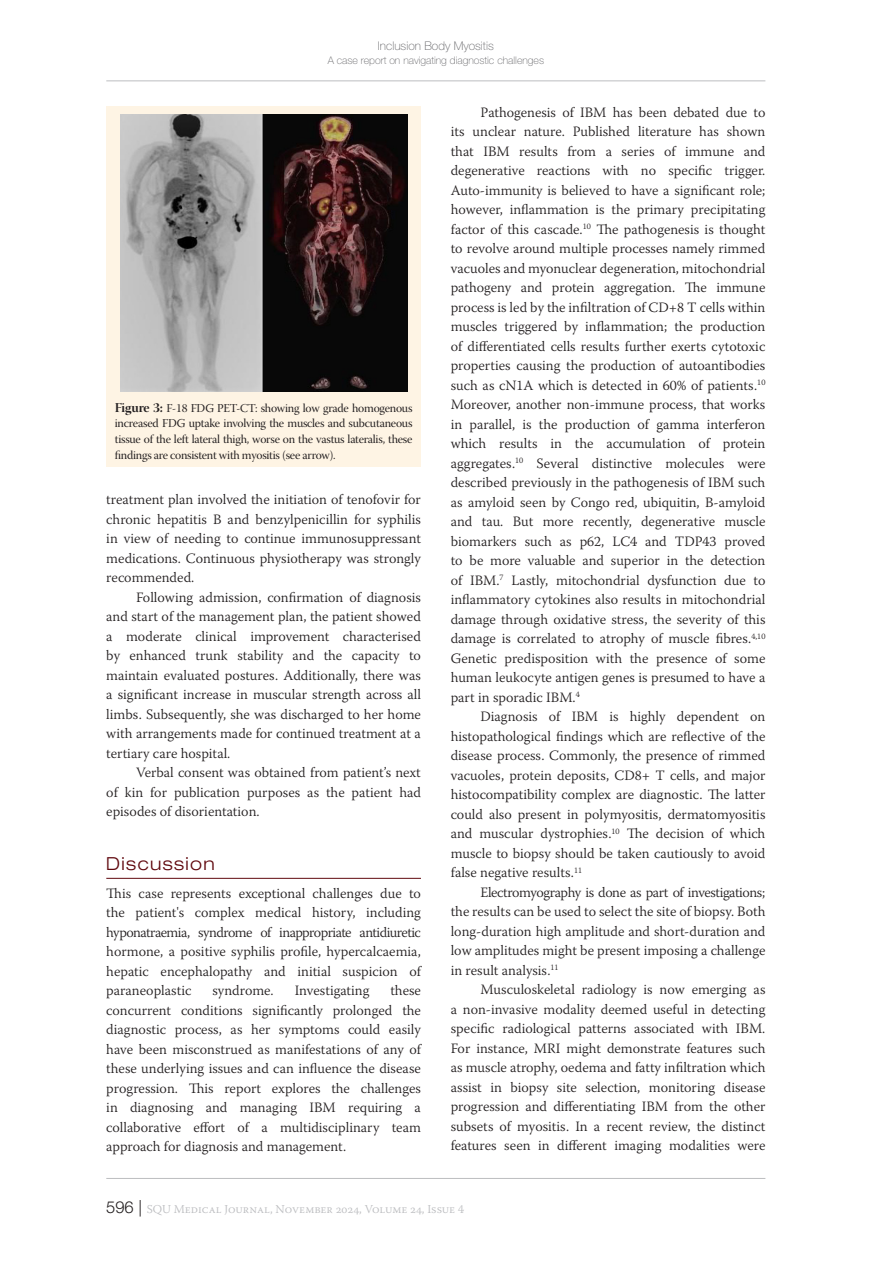
<style>
.page{position:relative;width:893px;height:1263px;background:#fff}
.page>*{position:absolute;margin:0;border:0;box-sizing:border-box;transform-origin:0 0}
.Heading1{font:300 expanded 18px "Helvetica Neue LT Pro";letter-spacing:.075em;color:#60080e}
.Text_Para_2{font:300 14.25px/19.5px "Warnock Pro";color:#231f20;text-align:justify}
.Text_Para_1{font:300 14.25px/19.5px "Warnock Pro";color:#231f20;text-align:justify}
.Figures{font:12px/15.8px "Warnock Pro Subh";letter-spacing:-.02em;color:#231f20;text-align:justify}
.t1{font:300 12px "Warnock Pro";color:#bcbdc0}
.t2{font:100 12px "Helvetica Neue LT Pro";color:#636366}
.t3{font:100 10.5px "Helvetica Neue LT Pro";color:#636366}
.s1{font-family:"Warnock Pro Bold Disp";font-size:13.5px}
.s2{font-family:"Helvetica Neue LT Pro";font-size:16.5px;color:#231f20}
</style>
<div class="page">
<hr style="left:106px;top:81px;width:659px;height:1px;background:#bcbdc0">
<hr style="left:106px;top:1178px;width:659px;height:1px;background:#bcbdc0">
<hr style="left:106px;top:878px;width:315px;height:1px;background:#60080e">
<div style="left:106px;top:106px;width:315px;height:361px;background:#fef4e4"></div>
<img style="left:121px;top:115px;width:287px;height:277px">
<p class="t2" style="left:378px;top:39px;width:118px">Inclusion Body Myositis</p>
<p class="t3" style="left:328px;top:54px;width:218px">A case report on navigating diagnostic challenges</p>
<p class="Figures" style="left:115px;top:401px;width:299px"><span class="s1">Figure 3:</span> F-18 FDG PET-CT: showing low grade homogenous increased FDG uptake involving the muscles and subcutaneous tissue of the left lateral thigh, worse on the vastus lateralis, these findings are consistent with myositis (see arrow).</p>
<p class="Text_Para_2" style="left:106px;top:489px;width:316px">treatment plan involved the initiation of tenofovir for chronic hepatitis B and benzylpenicillin for syphilis in view of needing to continue immunosuppressant medications. Continuous physiotherapy was strongly recommended.</p>
<p class="Text_Para_2" style="left:106px;top:587px;width:316px;text-indent:30px">Following admission, confirmation of diagnosis and start of the management plan, the patient showed a moderate clinical improvement characterised by enhanced trunk stability and the capacity to maintain evaluated postures. Additionally, there was a significant increase in muscular strength across all limbs. Subsequently, she was discharged to her home with arrangements made for continued treatment at a tertiary care hospital.</p>
<p class="Text_Para_2" style="left:106px;top:762px;width:316px;text-indent:30px">Verbal consent was obtained from patient’s next of kin for publication purposes as the patient had episodes of disorientation.</p>
<p class="Heading1" style="left:106px;top:852px;width:110px">Discussion</p>
<p class="Text_Para_1" style="left:106px;top:883px;width:316px">This case represents exceptional challenges due to the patient's complex medical history, including hyponatraemia, syndrome of inappropriate antidiuretic hormone, a positive syphilis profile, hypercalcaemia, hepatic encephalopathy and initial suspicion of paraneoplastic</p>
<p class="Text_Para_1" style="left:106px;top:980px;width:316px;text-indent:284px">these concurrent conditions significantly prolonged the diagnostic process, as her symptoms could easily have been misconstrued as manifestations of any of these underlying issues and can influence the disease progression. This report explores the challenges in diagnosing and managing IBM requiring a collaborative effort of a multidisciplinary team approach for diagnosis and management.</p>
<p class="Text_Para_1" style="left:212px;top:980px;width:63px">syndrome.</p>
<p class="Text_Para_1" style="left:295px;top:980px;width:76px">Investigating</p>
<p class="Text_Para_2" style="left:451px;top:102px;width:316px;text-indent:30px">Pathogenesis of IBM has been debated due to its unclear nature. Published literature has shown that IBM results from a series of immune and degenerative reactions with no specific trigger.<br>Auto-immunity is believed to have a significant role; however, inflammation is the primary precipitating factor of this cascade.<sup>10</sup> The pathogenesis is thought to revolve around multiple processes namely rimmed vacuoles and myonuclear degeneration, mitochondrial pathogeny and protein aggregation. The immune process is led by the infiltration of CD+8 T cells within muscles triggered by inflammation; the production of differentiated cells results further exerts cytotoxic properties causing the production of autoantibodies such as cN1A which is detected in 60% of patients.<sup>10<br></sup>Moreover, another non-immune process, that works in parallel, is the production of gamma interferon which results in the accumulation of protein aggregates.<sup>10</sup> Several distinctive molecules were described previously in the pathogenesis of IBM such as amyloid seen by Congo red, ubiquitin, B-amyloid and tau. But more recently, degenerative muscle biomarkers such as p62, LC4 and TDP43 proved to be more valuable and superior in the detection of IBM.<sup>7</sup> Lastly, mitochondrial dysfunction due to inflammatory cytokines also results in mitochondrial damage through oxidative stress, the severity of this damage is correlated to atrophy of muscle fibres.<sup>4,10<br></sup>Genetic predisposition with the presence of some human leukocyte antigen genes is presumed to have a part in sporadic IBM.<sup>4</sup></p>
<p class="Text_Para_2" style="left:451px;top:707px;width:316px;text-indent:30px">Diagnosis of IBM is highly dependent on histopathological findings which are reflective of the disease process. Commonly, the presence of rimmed vacuoles, protein deposits, CD8+ T cells, and major histocompatibility complex are diagnostic. The latter could also present in polymyositis, dermatomyositis and muscular dystrophies.<sup>10</sup> The decision of which muscle to biopsy should be taken cautiously to avoid false negative results.<sup>11</sup></p>
<p class="Text_Para_2" style="left:451px;top:882px;width:316px;text-indent:30px">Electromyography is done as part of investigations; the results can be used to select the site of biopsy. Both long-duration high amplitude and short-duration and low amplitudes might be present imposing a challenge in result analysis.<sup>11</sup></p>
<p class="Text_Para_2" style="left:451px;top:980px;width:316px;text-indent:30px">Musculoskeletal radiology is now emerging as a non-invasive modality deemed useful in detecting specific radiological patterns associated with IBM.<br>For instance, MRI might demonstrate features such as muscle atrophy, oedema and fatty infiltration which assist in biopsy site selection, monitoring disease progression and differentiating IBM from the other subsets of myositis. In a recent review, the distinct features seen in different imaging modalities were</p>
<p class="t1" style="left:106px;top:1201px;width:359px"><span class="s2">596 |</span> SQU Medical Journal, November 2024, Volume 24, Issue 4</p>
</div>
